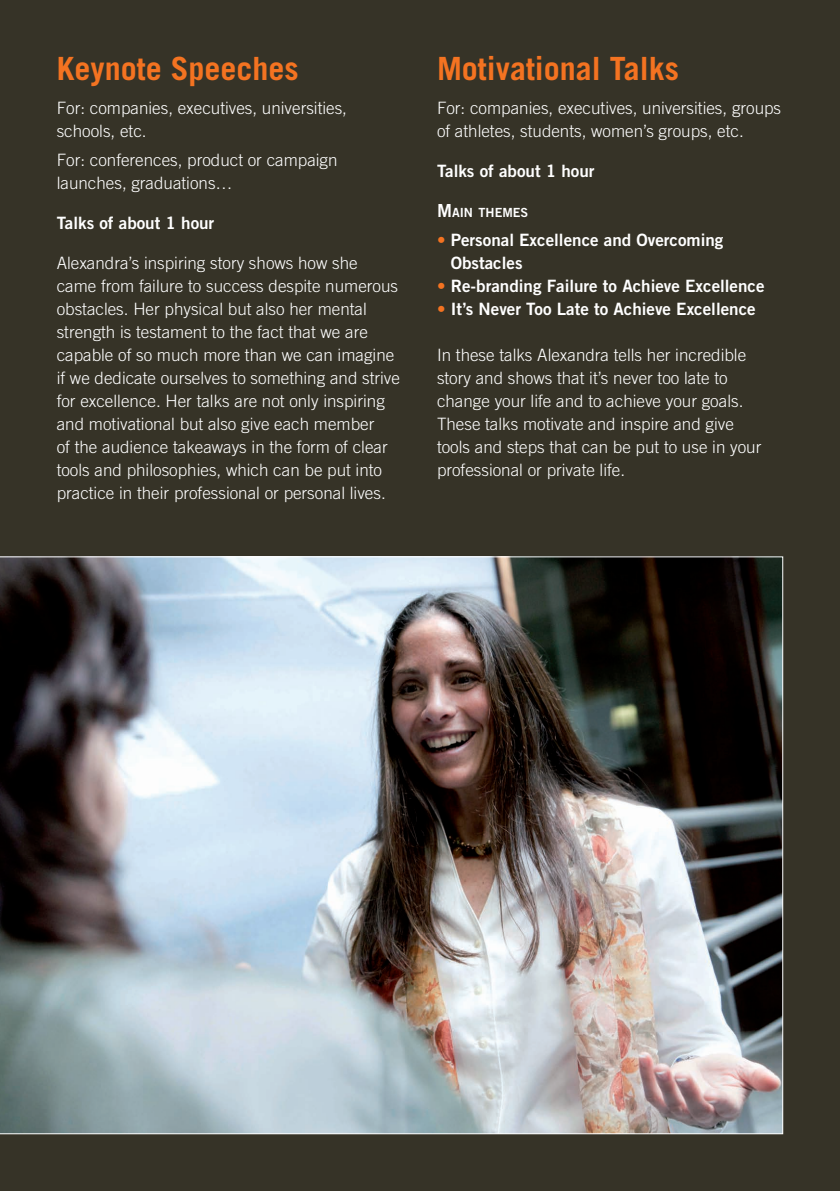
<style>
.page{position:relative;width:840px;height:1191px;background:#fff}
.page>*{position:absolute;margin:0;border:0;box-sizing:border-box;transform-origin:0 0}
.ladillo{font:700 32px "Trade Gothic LT Std";color:#f47321}
.text{font:300 17px/23px "Trade Gothic LT Std";color:#fff}
.text-2{font:17px/23px "Trade Gothic LT Std Bd 2";color:#fff}
.ladi2{font:12.6px "Trade Gothic LT Std Bd 2";color:#fff}
.s1{font-size:18px}
.s2{color:#f47321}
</style>
<div class="page">
<div style="left:0;top:0;width:839px;height:1191px;background:#363327"></div>
<img style="left:0;top:556px;width:782px;height:578px">
<p class="ladillo" style="left:57px;top:49px;width:243px">Keynote Speeches</p>
<p class="text" style="left:57px;top:96px;width:291px">For: companies, executives, universities, schools, etc.</p>
<p class="text" style="left:57px;top:148px;width:282px">For: conferences, product or campaign launches, graduations…</p>
<p class="text-2" style="left:57px;top:211px;width:159px">Talks of about 1 hour</p>
<p class="text" style="left:57px;top:251px;width:344px">Alexandra’s inspiring story shows how she came from failure to success despite numerous obstacles. Her physical but also her mental strength is testament to the fact that we are capable of so much more than we can imagine if we dedicate ourselves to something and strive for excellence. Her talks are not only inspiring and motivational but also give each member<br>of the audience takeaways in the form of clear tools and philosophies, which can be put into practice in their professional or personal lives.</p>
<p class="ladillo" style="left:437px;top:49px;width:243px">Motivational Talks</p>
<p class="text" style="left:437px;top:96px;width:345px">For: companies, executives, universities, groups of athletes, students, women’s groups, etc.</p>
<p class="text-2" style="left:437px;top:159px;width:159px">Talks of about 1 hour</p>
<p class="ladi2" style="left:437px;top:205px;width:93px"><span class="s1">M</span>AIN THEM ES</p>
<p class="text-2" style="left:450px;top:228px;width:274px;text-indent:-14px"><span class="s2">•</span> Personal Excellence and Overcoming<br>Obstacles</p>
<p class="text-2" style="left:437px;top:274px;width:329px"><span class="s2">•</span> Re-branding Failure to Achieve Excellence</p>
<p class="text-2" style="left:437px;top:297px;width:320px"><span class="s2">•</span> It’s Never Too Late to Achieve Excellence</p>
<p class="text" style="left:437px;top:343px;width:326px">In these talks Alexandra tells her incredible story and shows that it’s never too late to change your life and to achieve your goals.<br>These talks motivate and inspire and give tools and steps that can be put to use in your professional or private life.</p>
</div>
